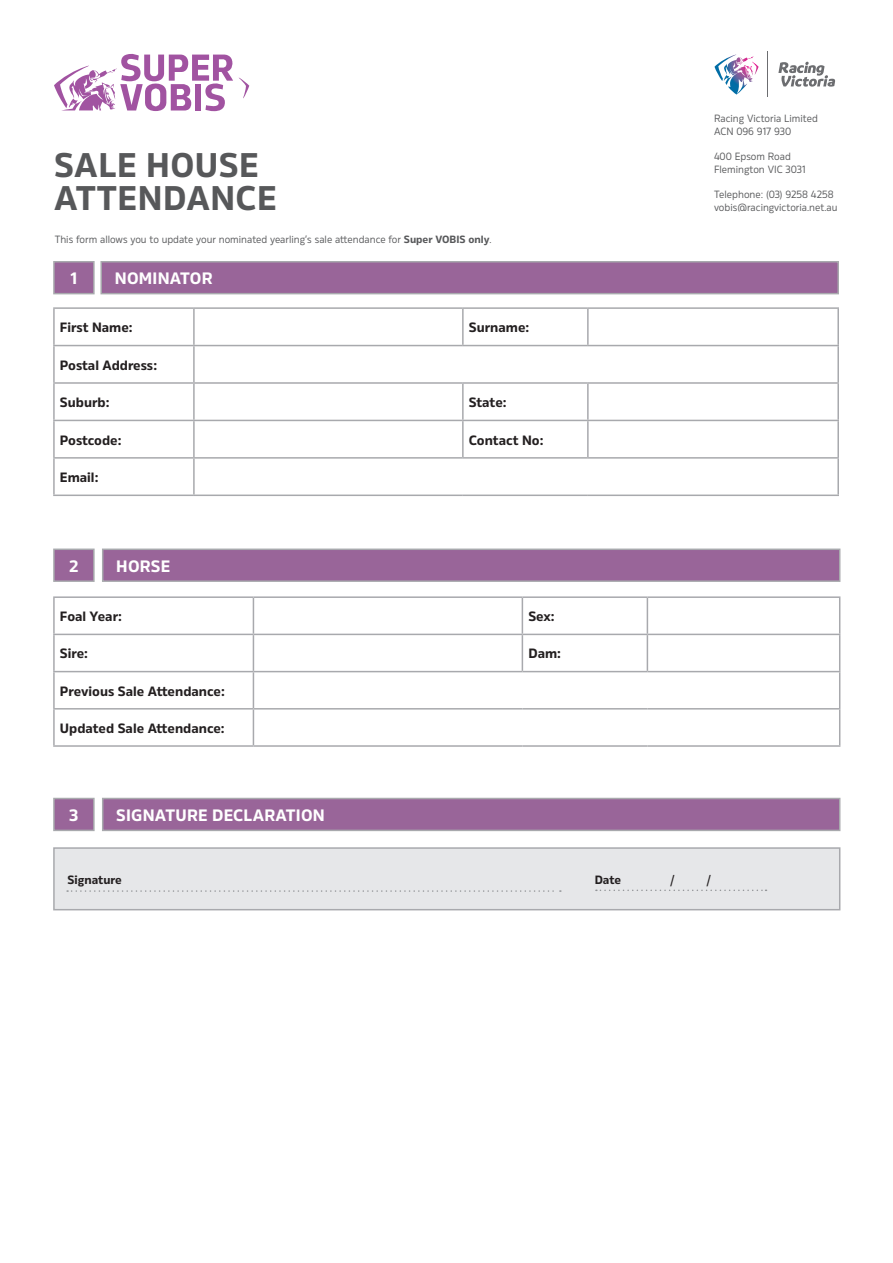
<style>
.page{position:relative;width:893px;height:1263px;background:#fff}
.page>*{position:absolute;margin:0;border:0;box-sizing:border-box;transform-origin:0 0}
.t1{font:700 34.2px/33px "Rleud";letter-spacing:.015em;color:#57585a}
.t2{font:700 16.5px "Rleud";letter-spacing:.015em;color:#fff}
.t3{font:15.45px "Rleud";color:#231f20}
.t4{font:700 13.5px "Rleud";color:#231f20}
.t5{font:700 12px "Rleud";color:#231f20}
.t6{font:10.5px/12.6px "Rleud";color:#57585a}
.s1{font-weight:700}
</style>
<div class="page">
<svg style="left:239px;top:78px;width:10px;height:20px"></svg>
<svg style="left:54px;top:53px;width:179px;height:58px"></svg>
<hr style="left:767px;top:52px;width:1px;height:45px;background:#6c6d70">
<svg style="left:778px;top:62px;width:57px;height:25px"></svg>
<svg style="left:714px;top:54px;width:40px;height:41px"></svg>
<div style="left:101px;top:262px;width:737px;height:32px;background:#996599"></div>
<div style="left:100px;top:261px;width:739px;height:33px;border:2px solid #a8a9ad"></div>
<div style="left:54px;top:262px;width:40px;height:32px;background:#996599"></div>
<div style="left:53px;top:261px;width:42px;height:33px;border:2px solid #a8a9ad"></div>
<div style="left:54px;top:848px;width:786px;height:62px;background:#e6e7e9"></div>
<div style="left:53px;top:847px;width:787px;height:63px;border:2px solid #a8a9ad"></div>
<svg style="left:596px;top:889px;width:170px;height:2px"></svg>
<svg style="left:67px;top:890px;width:494px;height:2px"></svg>
<div style="left:103px;top:549px;width:737px;height:32px;background:#996599"></div>
<div style="left:102px;top:548px;width:738px;height:34px;border:2px solid #a8a9ad"></div>
<div style="left:54px;top:549px;width:40px;height:32px;background:#996599"></div>
<div style="left:53px;top:548px;width:42px;height:34px;border:2px solid #a8a9ad"></div>
<hr style="left:53px;top:307px;width:141px;height:2px;background:#a8a9ad">
<hr style="left:53px;top:309px;width:2px;height:36px;background:#a8a9ad">
<hr style="left:194px;top:307px;width:269px;height:2px;background:#a8a9ad">
<hr style="left:193px;top:309px;width:2px;height:36px;background:#a8a9ad">
<hr style="left:463px;top:307px;width:125px;height:2px;background:#a8a9ad">
<hr style="left:462px;top:309px;width:2px;height:36px;background:#a8a9ad">
<hr style="left:588px;top:307px;width:251px;height:2px;background:#a8a9ad">
<hr style="left:587px;top:309px;width:2px;height:36px;background:#a8a9ad">
<hr style="left:837px;top:309px;width:2px;height:36px;background:#a8a9ad">
<hr style="left:53px;top:345px;width:141px;height:1px;background:#a8a9ad">
<hr style="left:53px;top:346px;width:2px;height:36px;background:#a8a9ad">
<hr style="left:194px;top:345px;width:269px;height:1px;background:#a8a9ad">
<hr style="left:193px;top:346px;width:2px;height:36px;background:#a8a9ad">
<hr style="left:463px;top:345px;width:125px;height:1px;background:#a8a9ad">
<hr style="left:588px;top:345px;width:251px;height:1px;background:#a8a9ad">
<hr style="left:837px;top:346px;width:2px;height:36px;background:#a8a9ad">
<hr style="left:53px;top:382px;width:141px;height:2px;background:#a8a9ad">
<hr style="left:53px;top:384px;width:2px;height:36px;background:#a8a9ad">
<hr style="left:194px;top:382px;width:269px;height:2px;background:#a8a9ad">
<hr style="left:193px;top:384px;width:2px;height:36px;background:#a8a9ad">
<hr style="left:463px;top:382px;width:125px;height:2px;background:#a8a9ad">
<hr style="left:462px;top:384px;width:2px;height:36px;background:#a8a9ad">
<hr style="left:588px;top:382px;width:251px;height:2px;background:#a8a9ad">
<hr style="left:587px;top:384px;width:2px;height:36px;background:#a8a9ad">
<hr style="left:837px;top:384px;width:2px;height:36px;background:#a8a9ad">
<hr style="left:53px;top:420px;width:141px;height:1px;background:#a8a9ad">
<hr style="left:53px;top:421px;width:2px;height:36px;background:#a8a9ad">
<hr style="left:194px;top:420px;width:269px;height:1px;background:#a8a9ad">
<hr style="left:193px;top:421px;width:2px;height:36px;background:#a8a9ad">
<hr style="left:463px;top:420px;width:125px;height:1px;background:#a8a9ad">
<hr style="left:462px;top:421px;width:2px;height:36px;background:#a8a9ad">
<hr style="left:588px;top:420px;width:251px;height:1px;background:#a8a9ad">
<hr style="left:587px;top:421px;width:2px;height:36px;background:#a8a9ad">
<hr style="left:837px;top:421px;width:2px;height:36px;background:#a8a9ad">
<hr style="left:53px;top:457px;width:141px;height:2px;background:#a8a9ad">
<hr style="left:53px;top:459px;width:2px;height:36px;background:#a8a9ad">
<hr style="left:194px;top:457px;width:269px;height:2px;background:#a8a9ad">
<hr style="left:193px;top:459px;width:2px;height:36px;background:#a8a9ad">
<hr style="left:463px;top:457px;width:125px;height:2px;background:#a8a9ad">
<hr style="left:588px;top:457px;width:251px;height:2px;background:#a8a9ad">
<hr style="left:837px;top:459px;width:2px;height:36px;background:#a8a9ad">
<hr style="left:53px;top:495px;width:141px;height:1px;background:#a8a9ad">
<hr style="left:194px;top:495px;width:269px;height:1px;background:#a8a9ad">
<hr style="left:463px;top:495px;width:125px;height:1px;background:#a8a9ad">
<hr style="left:588px;top:495px;width:251px;height:1px;background:#a8a9ad">
<div style="left:103px;top:798px;width:737px;height:32px;background:#996599"></div>
<div style="left:102px;top:798px;width:738px;height:33px;border:2px solid #a8a9ad"></div>
<div style="left:54px;top:798px;width:40px;height:32px;background:#996599"></div>
<div style="left:53px;top:798px;width:42px;height:33px;border:2px solid #a8a9ad"></div>
<hr style="left:53px;top:596px;width:200px;height:2px;background:#a8a9ad">
<hr style="left:53px;top:598px;width:2px;height:36px;background:#a8a9ad">
<hr style="left:253px;top:596px;width:269px;height:2px;background:#a8a9ad">
<hr style="left:253px;top:598px;width:1px;height:36px;background:#a8a9ad">
<hr style="left:522px;top:596px;width:125px;height:2px;background:#a8a9ad">
<hr style="left:522px;top:598px;width:1px;height:36px;background:#a8a9ad">
<hr style="left:647px;top:596px;width:193px;height:2px;background:#a8a9ad">
<hr style="left:647px;top:598px;width:1px;height:36px;background:#a8a9ad">
<hr style="left:839px;top:598px;width:1px;height:36px;background:#a8a9ad">
<hr style="left:53px;top:634px;width:200px;height:1px;background:#a8a9ad">
<hr style="left:53px;top:635px;width:2px;height:36px;background:#a8a9ad">
<hr style="left:253px;top:634px;width:269px;height:1px;background:#a8a9ad">
<hr style="left:253px;top:635px;width:1px;height:36px;background:#a8a9ad">
<hr style="left:522px;top:634px;width:125px;height:1px;background:#a8a9ad">
<hr style="left:522px;top:635px;width:1px;height:36px;background:#a8a9ad">
<hr style="left:647px;top:634px;width:193px;height:1px;background:#a8a9ad">
<hr style="left:647px;top:635px;width:1px;height:36px;background:#a8a9ad">
<hr style="left:839px;top:635px;width:1px;height:36px;background:#a8a9ad">
<hr style="left:53px;top:671px;width:200px;height:1px;background:#a8a9ad">
<hr style="left:53px;top:672px;width:2px;height:36px;background:#a8a9ad">
<hr style="left:253px;top:671px;width:269px;height:1px;background:#a8a9ad">
<hr style="left:253px;top:672px;width:1px;height:36px;background:#a8a9ad">
<hr style="left:522px;top:671px;width:125px;height:1px;background:#a8a9ad">
<hr style="left:647px;top:671px;width:193px;height:1px;background:#a8a9ad">
<hr style="left:839px;top:672px;width:1px;height:36px;background:#a8a9ad">
<hr style="left:53px;top:708px;width:200px;height:1px;background:#a8a9ad">
<hr style="left:53px;top:709px;width:2px;height:36px;background:#a8a9ad">
<hr style="left:253px;top:708px;width:269px;height:1px;background:#a8a9ad">
<hr style="left:253px;top:709px;width:1px;height:36px;background:#a8a9ad">
<hr style="left:522px;top:708px;width:125px;height:1px;background:#a8a9ad">
<hr style="left:647px;top:708px;width:193px;height:1px;background:#a8a9ad">
<hr style="left:839px;top:709px;width:1px;height:36px;background:#a8a9ad">
<hr style="left:53px;top:745px;width:200px;height:2px;background:#a8a9ad">
<hr style="left:253px;top:745px;width:269px;height:2px;background:#a8a9ad">
<hr style="left:522px;top:745px;width:125px;height:2px;background:#a8a9ad">
<hr style="left:647px;top:745px;width:193px;height:2px;background:#a8a9ad">
<h1 class="t1" style="left:54px;top:147px;width:224px">SALE HOUSE<br>ATTENDANCE</h1>
<p class="t6" style="left:55px;top:232px;width:438px">This form allows you to update your nominated yearling’s sale attendance for <span class="s1">Super VOBIS only</span>.</p>
<h2 class="t2" style="left:70px;top:267px;width:8px">1</h2>
<h2 class="t2" style="left:115px;top:267px;width:99px">NOMINATOR</h2>
<p class="t4" style="left:60px;top:318px;width:74px">First Name:</p>
<p class="t4" style="left:469px;top:318px;width:62px">Surname:</p>
<p class="t4" style="left:60px;top:355px;width:99px">Postal Address:</p>
<p class="t4" style="left:60px;top:393px;width:51px">Suburb:</p>
<p class="t4" style="left:469px;top:393px;width:39px">State:</p>
<p class="t4" style="left:60px;top:430px;width:63px">Postcode:</p>
<p class="t4" style="left:469px;top:430px;width:76px">Contact No:</p>
<p class="t4" style="left:60px;top:468px;width:40px">Email:</p>
<h2 class="t2" style="left:69px;top:554px;width:11px">2</h2>
<h2 class="t2" style="left:116px;top:554px;width:56px">HORSE</h2>
<p class="t4" style="left:60px;top:607px;width:64px">Foal Year:</p>
<p class="t4" style="left:528px;top:607px;width:28px">Sex:</p>
<p class="t4" style="left:60px;top:644px;width:30px">Sire:</p>
<p class="t4" style="left:528px;top:644px;width:34px">Dam:</p>
<p class="t4" style="left:60px;top:681px;width:166px">Previous Sale Attendance:</p>
<p class="t4" style="left:60px;top:719px;width:166px">Updated Sale Attendance:</p>
<h2 class="t2" style="left:69px;top:804px;width:11px">3</h2>
<h2 class="t2" style="left:116px;top:804px;width:210px">SIGNATURE DECLARATION</h2>
<p class="t6" style="left:714px;top:112px;width:105px">Racing Victoria Limited<br>ACN 096 917 930</p>
<p class="t6" style="left:714px;top:150px;width:93px">400 Epsom Road<br>Flemington VIC 3031</p>
<p class="t6" style="left:714px;top:188px;width:125px">Telephone: (03) 9258 4258 vobis@racingvictoria.net.au</p>
<p class="t5" style="left:67px;top:871px;width:56px">Signature</p>
<p class="t5" style="left:595px;top:871px;width:28px">Date</p>
<h3 class="t3" style="left:670px;top:870px;width:6px">/</h3>
<h3 class="t3" style="left:706px;top:870px;width:6px">/</h3>
</div>
